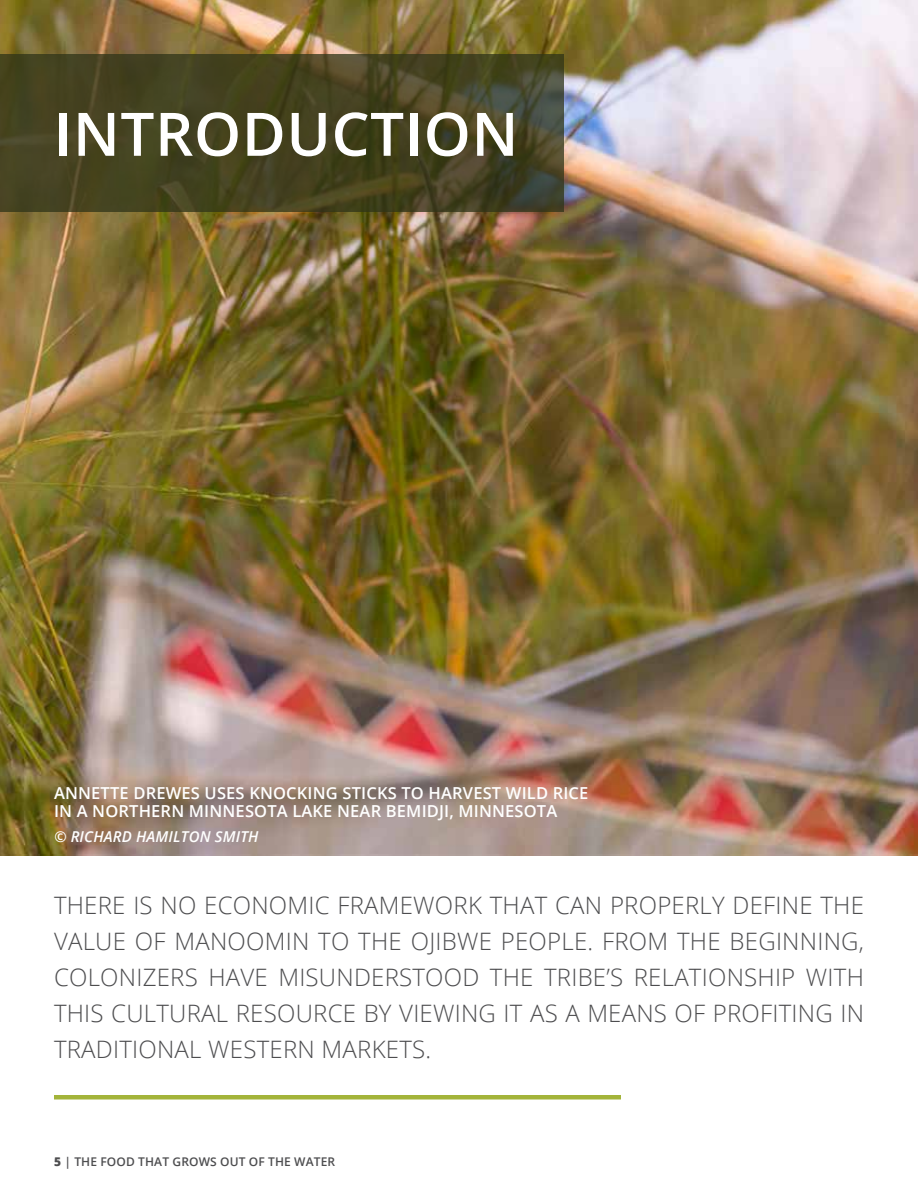
<style>
.page{position:relative;width:918px;height:1188px;background:#fff}
.page>*{position:absolute;margin:0;border:0;box-sizing:border-box;transform-origin:0 0}
.t1{font:600 60px "Open Sans";letter-spacing:.01em;color:#fff}
.t2{font:300 24px/36px "Open Sans";letter-spacing:.01em;color:#4d4d4f;text-align:justify}
.t3{font:600 16.5px/18px "Open Sans";letter-spacing:.01em;color:#fff}
.t4{font:italic 600 15px "Open Sans";letter-spacing:.01em;color:#fff}
.t5{font:600 12px "Open Sans";letter-spacing:.01em;color:#4d4d4f}
.s1{font-weight:800}
</style>
<div class="page">
<img style="left:0;top:0;width:918px;height:855px">
<svg style="left:0;top:54px;width:564px;height:158px;background:#454321"></svg>
<div style="left:54px;top:1095px;width:567px;height:5px;background:#a3b43a"></div>
<h1 class="t1" style="left:54px;top:93px;width:466px">INTRODUCTION</h1>
<p class="t3" style="left:54px;top:784px;width:536px">ANNETTE DREWES USES KNOCKING STICKS TO HARVEST WILD RICE<br>IN A NORTHERN MINNESOTA LAKE NEAR BEMIDJI, MINNESOTA</p>
<p class="t4" style="left:54px;top:826px;width:206px">© RICHARD HAMILTON SMITH</p>
<p class="t2" style="left:54px;top:886px;width:812px">THERE IS NO ECONOMIC FRAMEWORK THAT CAN PROPERLY DEFINE THE VALUE OF MANOOMIN TO THE OJIBWE PEOPLE. FROM THE BEGINNING, COLONIZERS HAVE MISUNDERSTOOD THE TRIBE’S RELATIONSHIP WITH THIS CULTURAL RESOURCE BY VIEWING IT AS A MEANS OF PROFITING IN TRADITIONAL WESTERN MARKETS.</p>
<p class="t5" style="left:54px;top:1153px;width:283px"><span class="s1">5</span> | THE FOOD THAT GROWS OUT OF THE WATER</p>
</div>
